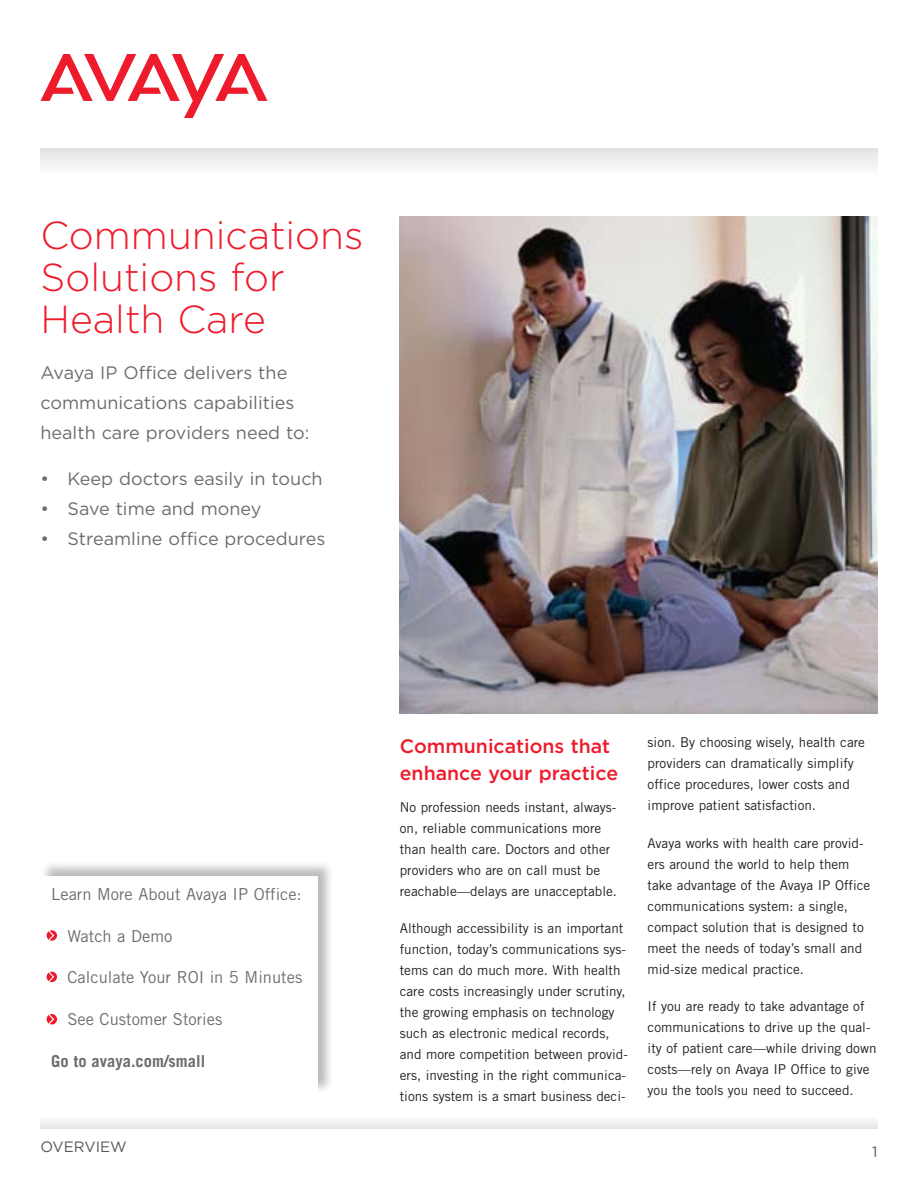
<style>
.page{position:relative;width:918px;height:1188px;background:#fff}
.page>*{position:absolute;margin:0;border:0;box-sizing:border-box;transform-origin:0 0}
.overview_title{font:300 39px/42px "Gotham";color:#ee1b2c}
.sub_head_PMS_485_cmy{font:500 19.5px/27px "Gotham";color:#ee1b2c}
.intro{font:18px/30px "Gotham";color:#6c6d70}
.Intro_bullets{font:18px "Gotham";color:#6c6d70}
.callout_bullet{font:16.5px "Trade Gothic";color:#6c6d70}
.callout_bullet-2{font:700 16.5px "Trade Gothic";color:#6c6d70}
.Collateral_ID{font:15px "Gotham";color:#57585a}
.page_number{font:15px "Gotham";color:#57585a}
.body_copy{font:13.5px/21px "Trade Gothic";color:#231f20}
</style>
<div class="page">
<svg style="left:40px;top:54px;width:228px;height:64px"></svg>
<img style="left:400px;top:216px;width:478px;height:498px">
<div style="left:40px;top:148px;width:838px;height:27px;background:linear-gradient(to right,#f0f0f1,#f0f0f1)"></div>
<svg style="left:40px;top:1120px;width:838px;height:9px"></svg>
<div style="left:40px;top:860px;width:294px;height:234px;background:#231f20;opacity:.3"></div>
<div style="left:40px;top:876px;width:278px;height:217px;background:#fff"></div>
<svg style="left:47px;top:930px;width:10px;height:11px"></svg>
<svg style="left:47px;top:930px;width:8px;height:11px"></svg>
<svg style="left:47px;top:972px;width:10px;height:10px"></svg>
<svg style="left:47px;top:971px;width:8px;height:12px"></svg>
<svg style="left:47px;top:1014px;width:10px;height:10px"></svg>
<svg style="left:47px;top:1014px;width:8px;height:11px"></svg>
<p class="overview_title" style="left:40px;top:213px;width:325px">Communications<br>Solutions for<br>Health Care</p>
<p class="intro" style="left:40px;top:357px;width:270px">Avaya IP Office delivers the communications capabilities health care providers need to:</p>
<p class="Intro_bullets" style="left:40px;top:469px;width:284px">• Keep doctors easily in touch</p>
<p class="Intro_bullets" style="left:40px;top:499px;width:223px">• Save time and money</p>
<p class="Intro_bullets" style="left:40px;top:529px;width:286px">• Streamline office procedures</p>
<p class="callout_bullet" style="left:51px;top:884px;width:252px">Learn More About Avaya IP Office:</p>
<p class="callout_bullet" style="left:68px;top:926px;width:106px">Watch a Demo</p>
<p class="callout_bullet" style="left:68px;top:967px;width:236px">Calculate Your ROI in 5 Minutes</p>
<p class="callout_bullet" style="left:68px;top:1009px;width:156px">See Customer Stories</p>
<p class="callout_bullet-2" style="left:51px;top:1051px;width:156px">Go to avaya.com/small</p>
<p class="Collateral_ID" style="left:40px;top:1139px;width:88px">OVERVIEW</p>
<p class="sub_head_PMS_485_cmy" style="left:400px;top:732px;width:220px">Communications that enhance your practice</p>
<p class="body_copy" style="left:400px;top:796px;width:219px">No profession needs instant, always&shy;on, reliable communications more than health care. Doctors and other providers who are on call must be reachable—delays are unacceptable.</p>
<p class="body_copy" style="left:400px;top:918px;width:230px">Although accessibility is an important function, today’s communications sys&shy;tems can do much more. With health care costs increasingly under scrutiny, the growing emphasis on technology such as electronic medical records, and more competition between provid&shy;ers, investing in the right communica&shy;tions system is a smart business deci-</p>
<p class="body_copy" style="left:648px;top:732px;width:219px">sion. By choosing wisely, health care providers can dramatically simplify office procedures, lower costs and improve patient satisfaction.</p>
<p class="body_copy" style="left:648px;top:832px;width:224px">Avaya works with health care provid&shy;ers around the world to help them take advantage of the Avaya IP Office communications system: a single, compact solution that is designed to meet the needs of today’s small and mid-size medical practice.</p>
<p class="body_copy" style="left:648px;top:995px;width:230px">If you are ready to take advantage of communications to drive up the qual&shy;ity of patient care—while driving down costs—rely on Avaya IP Office to give you the tools you need to succeed.</p>
<p class="page_number" style="left:872px;top:1143px;width:7px">1</p>
</div>
